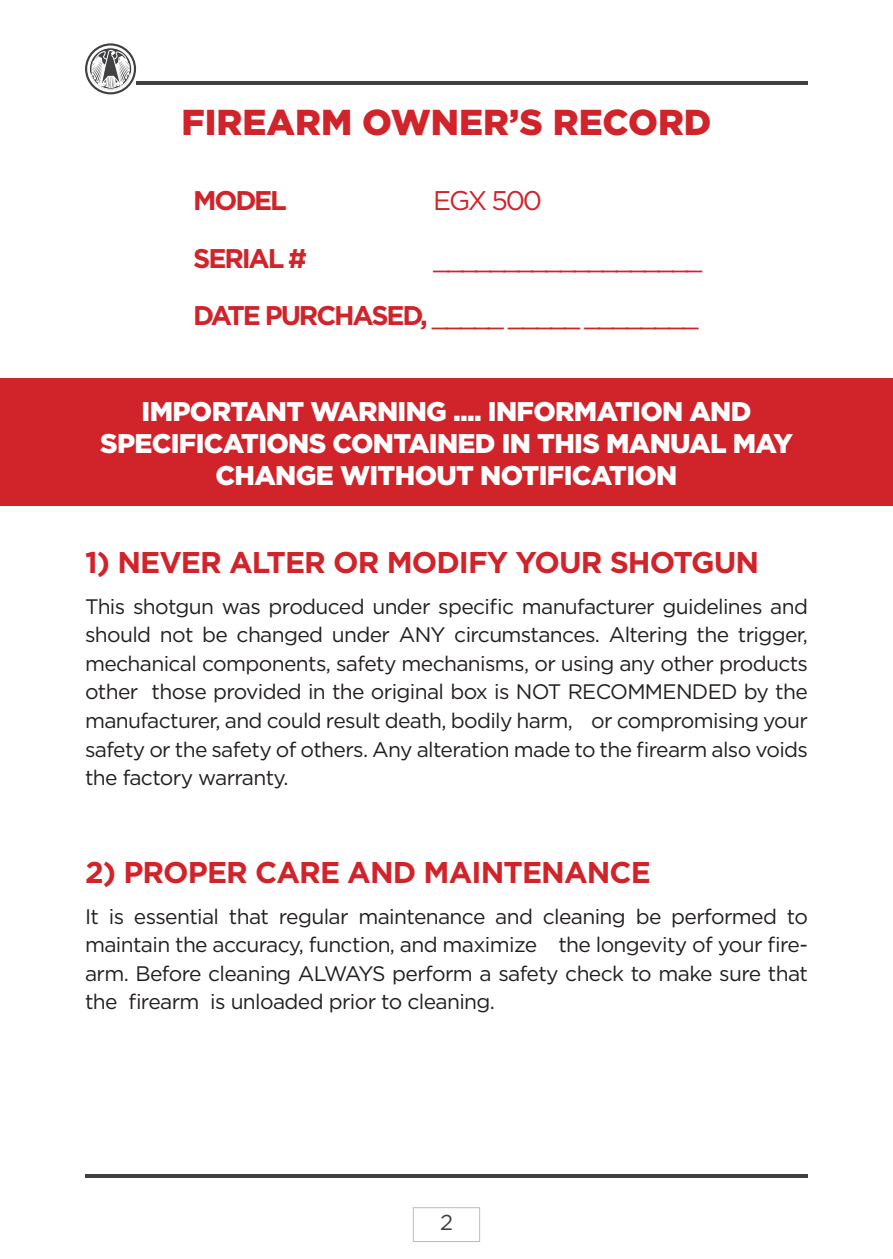
<style>
.page{position:relative;width:893px;height:1259px;background:#fff}
.page>*{position:absolute;margin:0;border:0;box-sizing:border-box;transform-origin:0 0}
.başlıklar{font:900 36px "Gotham";color:#d1232a}
.metinler{font:700 30px "Gotham";letter-spacing:-.03em;color:#d1232a}
.başlıklar-2{font:900 27px/32.4px "Gotham";letter-spacing:-.025em;color:#fff;text-align:center}
.başlıklar-3{font:27px "Gotham";letter-spacing:-.08em;color:#d1232a}
.başlıklar-4{font:700 27px "Gotham";letter-spacing:-.08em;color:#d1232a}
.t1{font:21.6px "Gotham";color:#404042}
.metinler-2{font:21px/28.5px "Gotham";letter-spacing:-.03em;color:#231f20;text-align:justify}
.s1{font-weight:700}
</style>
<div class="page">
<hr style="left:136px;top:82px;width:672px;height:3px;background:#404042">
<hr style="left:85px;top:1174px;width:723px;height:3px;background:#404042">
<div style="left:413px;top:1207px;width:67px;height:34px;border:1px solid #bcbdc0"></div>
<svg style="left:85px;top:43px;width:51px;height:51px"></svg>
<div style="left:0;top:378px;width:893px;height:128px;background:#d1232a"></div>
<p class="başlıklar" style="left:181px;top:98px;width:532px">FIREARM OWNER’S RECORD</p>
<p class="başlıklar-4" style="left:193px;top:182px;width:95px">MODEL</p>
<p class="başlıklar-3" style="left:433px;top:183px;width:110px">EGX 500</p>
<p class="başlıklar-4" style="left:193px;top:240px;width:115px">SERIAL #</p>
<p class="başlıklar-3" style="left:433px;top:241px;width:270px">___________________</p>
<p class="başlıklar-3" style="left:193px;top:299px;width:507px"><span class="s1">DATE PURCHASED,</span> _____ _____ ________</p>
<p class="başlıklar-2" style="left:100px;top:394px;width:694px">IMPORTANT WARNING .... INFORMATION AND<br>SPECIFICATIONS CONTAINED IN THIS MANUAL MAY<br>CHANGE WITHOUT NOTIFICATION</p>
<p class="metinler" style="left:85px;top:542px;width:676px">1) NEVER ALTER OR MODIFY YOUR SHOTGUN</p>
<p class="metinler-2" style="left:85px;top:592px;width:724px">This shotgun was produced under specific manufacturer guidelines and should not be changed under ANY circumstances. Altering the trigger, mechanical components, safety mechanisms, or using any other products other those provided in the original box is NOT RECOMMENDED by the manufacturer, and could result death, bodily harm, or compromising your safety or the safety of others. Any alteration made to the firearm also voids the factory warranty.</p>
<p class="metinler" style="left:85px;top:852px;width:567px">2) PROPER CARE AND MAINTENANCE</p>
<p class="metinler-2" style="left:85px;top:901px;width:724px">It is essential that regular maintenance and cleaning be performed to maintain the accuracy, function, and maximize the longevity of your fire&shy;arm. Before cleaning ALWAYS perform a safety check to make sure that the firearm is unloaded prior to cleaning.</p>
<p class="t1" style="left:440px;top:1208px;width:14px">2</p>
</div>
